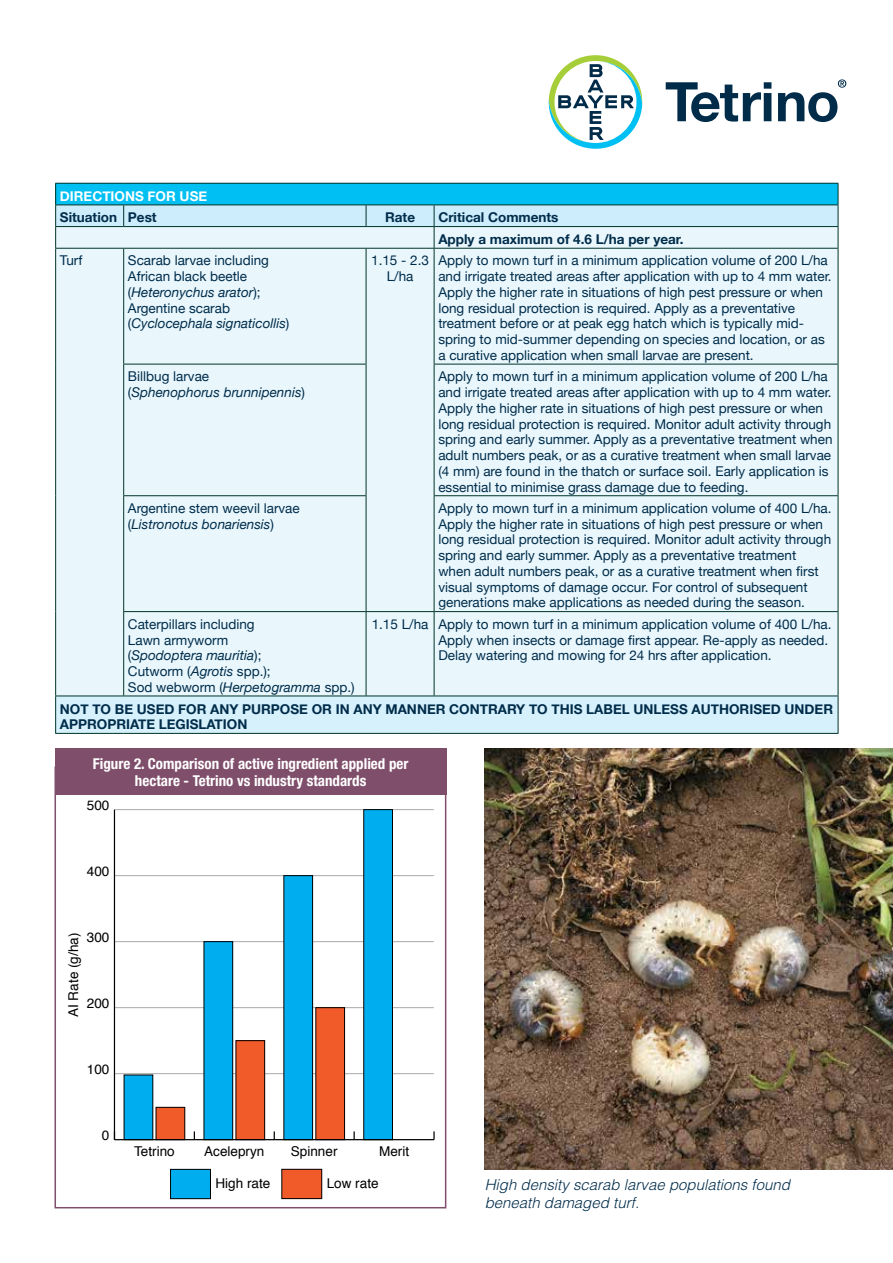
<style>
.page{position:relative;width:893px;height:1263px;background:#fff}
.page>*{position:absolute;margin:0;border:0;box-sizing:border-box;transform-origin:0 0}
.t1{font:700 condensed 15px/16.5px "Helvetica Neue";color:#fff;text-align:center}
.t2{font:italic 300 15px/18px "Helvetica";color:#002c4a}
.t3{font:13.5px/15.8px "Helvetica Neue";color:#002c4a}
.t4{font:700 13.5px/21.6px "Helvetica Neue";color:#002c4a}
.t5{font:13.5px "Helvetica";color:#000}
.t6{font:italic 13.5px/15.8px "Helvetica Neue";color:#002c4a}
.t7{font:700 13.5px "Helvetica Neue";color:#fff}
.s1{font-style:italic}
.s2{font-style:normal}
</style>
<div class="page">
<svg style="left:549px;top:55px;width:93px;height:94px"></svg>
<svg style="left:666px;top:82px;width:105px;height:40px"></svg>
<svg style="left:778px;top:79px;width:68px;height:43px"></svg>
<hr style="left:114px;top:1073px;width:320px;height:1px;background:#a7a9ac">
<hr style="left:114px;top:1007px;width:320px;height:1px;background:#a7a9ac">
<hr style="left:114px;top:941px;width:320px;height:1px;background:#a7a9ac">
<hr style="left:114px;top:875px;width:320px;height:1px;background:#a7a9ac">
<hr style="left:114px;top:809px;width:320px;height:1px;background:#a7a9ac">
<div style="left:282px;top:1169px;width:40px;height:29px;background:#f15a29"></div>
<div style="left:281px;top:1169px;width:41px;height:30px;border:1px solid #000"></div>
<div style="left:156px;top:1107px;width:29px;height:33px;background:#f15a29"></div>
<div style="left:236px;top:1041px;width:29px;height:99px;background:#f15a29"></div>
<div style="left:236px;top:1040px;width:29px;height:100px;border:1px solid #000"></div>
<div style="left:316px;top:1008px;width:29px;height:132px;background:#f15a29"></div>
<div style="left:315px;top:1007px;width:30px;height:133px;border:1px solid #000"></div>
<div style="left:171px;top:1169px;width:39px;height:30px;background:#00aeef"></div>
<div style="left:170px;top:1169px;width:41px;height:30px;border:1px solid #000"></div>
<div style="left:124px;top:1075px;width:29px;height:65px;background:#00aeef"></div>
<div style="left:204px;top:942px;width:29px;height:198px;background:#00aeef"></div>
<div style="left:204px;top:941px;width:29px;height:199px;border:1px solid #000"></div>
<div style="left:284px;top:876px;width:29px;height:264px;background:#00aeef"></div>
<div style="left:284px;top:875px;width:29px;height:265px;border:1px solid #000"></div>
<div style="left:364px;top:810px;width:28px;height:330px;background:#00aeef"></div>
<div style="left:363px;top:809px;width:30px;height:331px;border:1px solid #000"></div>
<svg style="left:433px;top:1131px;width:2px;height:9px"></svg>
<hr style="left:114px;top:1139px;width:320px;height:1px;background:#000">
<hr style="left:114px;top:810px;width:1px;height:330px;background:#000">
<div style="left:55px;top:766px;width:391px;height:442px;border:2px solid #7f4e6b"></div>
<div style="left:55px;top:748px;width:391px;height:47px;background:#7f4e6b"></div>
<img style="left:485px;top:748px;width:408px;height:421px">
<div style="left:56px;top:249px;width:782px;height:447px;background:#e9f7fd"></div>
<div style="left:56px;top:696px;width:782px;height:37px;background:#d6f0fc"></div>
<hr style="left:55px;top:183px;width:69px;height:1px;background:#003428">
<hr style="left:124px;top:183px;width:242px;height:1px;background:#003428">
<hr style="left:366px;top:183px;width:68px;height:1px;background:#003428">
<hr style="left:434px;top:183px;width:404px;height:1px;background:#003428">
<svg style="left:55px;top:184px;width:784px;height:64px;background:#8cdaf0"></svg>
<hr style="left:55px;top:248px;width:69px;height:1px;background:#003428">
<hr style="left:55px;top:249px;width:1px;height:115px;background:#003428">
<hr style="left:124px;top:248px;width:242px;height:1px;background:#003428">
<hr style="left:123px;top:249px;width:1px;height:115px;background:#003428">
<hr style="left:366px;top:248px;width:68px;height:1px;background:#003428">
<hr style="left:366px;top:249px;width:1px;height:115px;background:#003428">
<hr style="left:434px;top:248px;width:404px;height:1px;background:#003428">
<hr style="left:434px;top:249px;width:1px;height:115px;background:#003428">
<hr style="left:838px;top:249px;width:1px;height:115px;background:#003428">
<hr style="left:55px;top:364px;width:1px;height:132px;background:#003428">
<hr style="left:123px;top:364px;width:243px;height:1px;background:#003428">
<hr style="left:123px;top:364px;width:1px;height:131px;background:#003428">
<hr style="left:366px;top:364px;width:1px;height:131px;background:#003428">
<hr style="left:434px;top:364px;width:404px;height:1px;background:#003428">
<hr style="left:434px;top:364px;width:1px;height:131px;background:#003428">
<hr style="left:838px;top:364px;width:1px;height:131px;background:#003428">
<hr style="left:55px;top:496px;width:1px;height:116px;background:#003428">
<hr style="left:123px;top:495px;width:243px;height:1px;background:#003428">
<hr style="left:123px;top:496px;width:1px;height:115px;background:#003428">
<hr style="left:366px;top:496px;width:1px;height:115px;background:#003428">
<hr style="left:434px;top:495px;width:404px;height:1px;background:#003428">
<hr style="left:434px;top:496px;width:1px;height:115px;background:#003428">
<hr style="left:838px;top:496px;width:1px;height:115px;background:#003428">
<hr style="left:55px;top:612px;width:1px;height:84px;background:#003428">
<hr style="left:123px;top:611px;width:243px;height:1px;background:#003428">
<hr style="left:123px;top:612px;width:1px;height:84px;background:#003428">
<hr style="left:366px;top:611px;width:68px;height:1px;background:#003428">
<hr style="left:366px;top:612px;width:1px;height:84px;background:#003428">
<hr style="left:434px;top:611px;width:404px;height:1px;background:#003428">
<hr style="left:434px;top:612px;width:1px;height:84px;background:#003428">
<hr style="left:838px;top:612px;width:1px;height:84px;background:#003428">
<hr style="left:55px;top:696px;width:69px;height:1px;background:#003428">
<hr style="left:55px;top:696px;width:1px;height:37px;background:#003428">
<hr style="left:124px;top:696px;width:242px;height:1px;background:#003428">
<hr style="left:366px;top:696px;width:68px;height:1px;background:#003428">
<hr style="left:434px;top:696px;width:404px;height:1px;background:#003428">
<hr style="left:838px;top:696px;width:1px;height:37px;background:#003428">
<hr style="left:55px;top:733px;width:69px;height:1px;background:#003428">
<hr style="left:124px;top:733px;width:242px;height:1px;background:#003428">
<hr style="left:366px;top:733px;width:68px;height:1px;background:#003428">
<hr style="left:434px;top:733px;width:404px;height:1px;background:#003428">
<p class="t7" style="left:60px;top:185px;width:149px">DIRECTIONS FOR USE</p>
<p class="t4" style="left:60px;top:207px;width:98px">Situation Pest</p>
<p class="t4" style="left:385px;top:207px;width:31px">Rate</p>
<p class="t4" style="left:438px;top:207px;width:247px">Critical Comments<br>Apply a maximum of 4.6 L/ha per year.</p>
<p class="t3" style="left:60px;top:253px;width:24px">Turf</p>
<p class="t3" style="left:128px;top:253px;width:163px">Scarab larvae including<br>African black beetle (<span class="s1">Heteronychus arator</span>);<br>Argentine scarab (<span class="s1">Cyclocephala signaticollis</span>)</p>
<p class="t3" style="left:371px;top:253px;width:59px;text-align:center">1.15 - 2.3<br>L/ha</p>
<p class="t3" style="left:438px;top:253px;width:395px">Apply to mown turf in a minimum application volume of 200 L/ha and irrigate treated areas after application with up to 4 mm water.<br>Apply the higher rate in situations of high pest pressure or when long residual protection is required. Apply as a preventative treatment before or at peak egg hatch which is typically mid&shy;spring to mid-summer depending on species and location, or as a curative application when small larvae are present.</p>
<p class="t6" style="left:128px;top:369px;width:179px"><span class="s2">Billbug larvae<br>(</span>Sphenophorus brunnipennis<span class="s2">)</span></p>
<p class="t3" style="left:438px;top:369px;width:396px">Apply to mown turf in a minimum application volume of 200 L/ha and irrigate treated areas after application with up to 4 mm water.<br>Apply the higher rate in situations of high pest pressure or when long residual protection is required. Monitor adult activity through spring and early summer. Apply as a preventative treatment when adult numbers peak, or as a curative treatment when small larvae (4 mm) are found in the thatch or surface soil. Early application is essential to minimise grass damage due to feeding.</p>
<p class="t3" style="left:128px;top:501px;width:173px">Argentine stem weevil larvae (<span class="s1">Listronotus bonariensis</span>)</p>
<p class="t3" style="left:438px;top:501px;width:395px">Apply to mown turf in a minimum application volume of 400 L/ha.<br>Apply the higher rate in situations of high pest pressure or when long residual protection is required. Monitor adult activity through spring and early summer. Apply as a preventative treatment when adult numbers peak, or as a curative treatment when first visual symptoms of damage occur. For control of subsequent generations make applications as needed during the season.</p>
<p class="t3" style="left:128px;top:617px;width:228px">Caterpillars including<br>Lawn armyworm<br>(<span class="s1">Spodoptera mauritia</span>);<br>Cutworm (<span class="s1">Agrotis</span> spp.);<br>Sod webworm (<span class="s1">Herpetogramma</span> spp.)</p>
<p class="t3" style="left:438px;top:617px;width:395px;text-indent:-67px">1.15 L/ha Apply to mown turf in a minimum application volume of 400 L/ha.<br>Apply when insects or damage first appear. Re-apply as needed.<br>Delay watering and mowing for 24 hrs after application.</p>
<p class="t4" style="left:60px;top:701px;width:775px;line-height:15.8px">NOT TO BE USED FOR ANY PURPOSE OR IN ANY MANNER CONTRARY TO THIS LABEL UNLESS AUTHORISED UNDER<br>APPROPRIATE LEGISLATION</p>
<p class="t1" style="left:93px;top:756px;width:317px">Figure 2. Comparison of active ingredient applied per hectare - Tetrino vs industry standards</p>
<p class="t5" style="left:87px;top:795px;width:24px">500</p>
<p class="t5" style="left:87px;top:861px;width:24px">400</p>
<p class="t5" style="left:87px;top:927px;width:24px">300</p>
<p class="t5" style="left:63px;top:1017px;width:86px;rotate:-90deg">AI Rate (g/ha)</p>
<p class="t5" style="left:87px;top:993px;width:24px">200</p>
<p class="t5" style="left:87px;top:1059px;width:24px">100</p>
<p class="t5" style="left:102px;top:1125px;width:9px">0</p>
<p class="t5" style="left:134px;top:1141px;width:42px">Tetrino</p>
<p class="t5" style="left:204px;top:1141px;width:62px">Acelepryn</p>
<p class="t5" style="left:291px;top:1141px;width:48px">Spinner</p>
<p class="t5" style="left:379px;top:1141px;width:32px">Merit</p>
<p class="t5" style="left:215px;top:1172px;width:56px">High rate</p>
<p class="t5" style="left:327px;top:1172px;width:53px">Low rate</p>
<p class="t2" style="left:485px;top:1175px;width:307px">High density scarab larvae populations found beneath damaged turf.</p>
</div>
